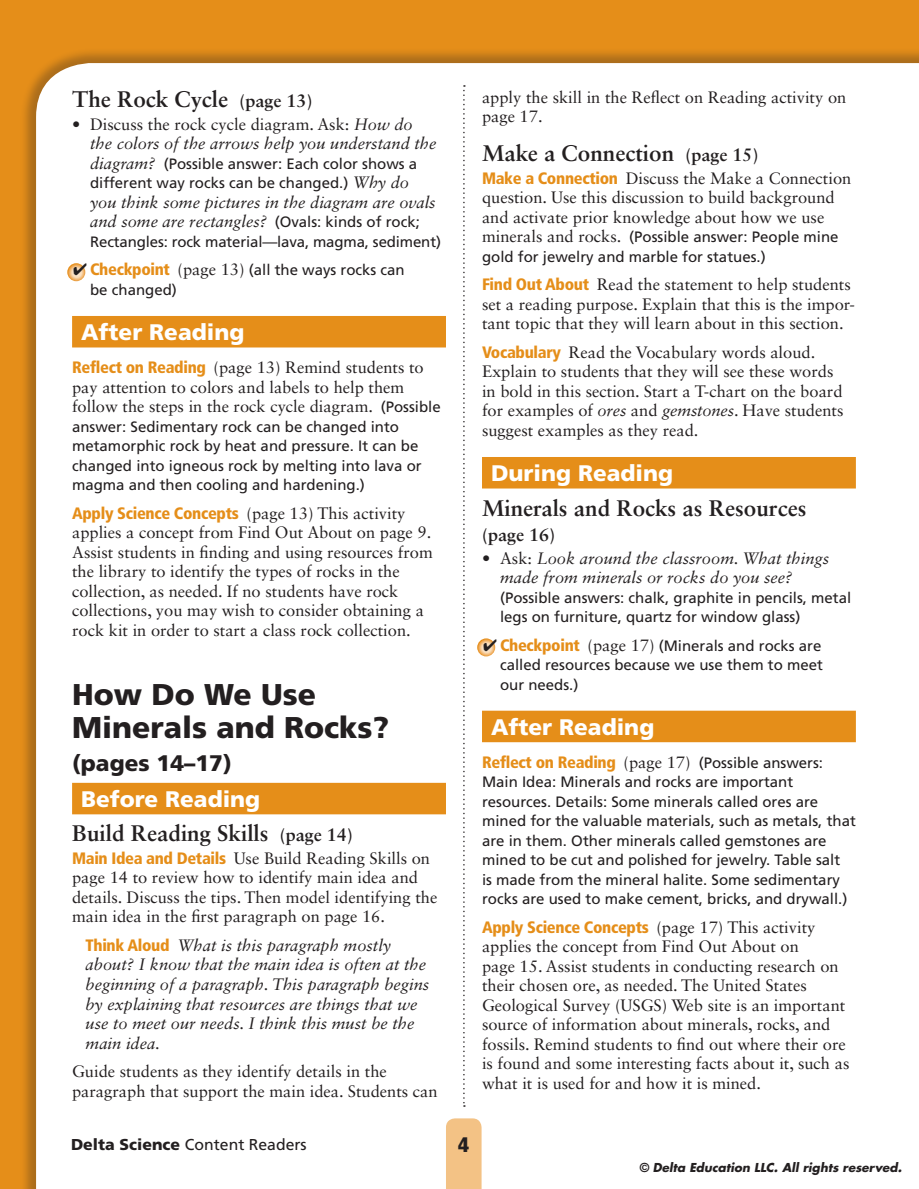
<style>
.page{position:relative;width:919px;height:1189px;background:#fff}
.page>*{position:absolute;margin:0;border:0;box-sizing:border-box;transform-origin:0 0}
.t1{font:900 30px/33px "Frutiger LT Std";color:#231f20}
.t2{font:700 22.5px "Sabon LT Std";color:#231f20}
.t3{font:900 22.5px "Frutiger LT Std";color:#fff}
.t4{font:900 22.5px "Frutiger LT Std";color:#231f20}
.t5{font:900 condensed 21px "Frutiger LT Std";color:#231f20}
.t6{font:700 18px "Sabon LT Std";color:#231f20}
.t7{font:16.5px/19.5px "Sabon LT Std";color:#231f20}
.t8{font:italic 16.5px/19.5px "Sabon LT Std";color:#231f20}
.t9{font:900 condensed 16.5px "Frutiger LT Std";letter-spacing:-.02em;color:#e58e19}
.t10{font:15.75px "Frutiger LT Std";color:#231f20}
.t11{font:15px/19.5px "Frutiger LT Std";color:#231f20}
.t12{font:italic 700 12px "Futura";color:#231f20}
.s1{font-size:18px}
.s2{font-style:normal}
.s3{font-family:"Sabon LT Std";font-style:italic;font-size:16.5px}
.s4{font-family:"Frutiger LT Std";font-style:normal;font-size:15px}
.s5{font-weight:900;font-stretch:condensed;font-size:16.5px;color:#e58e19}
.s6{font-family:"Sabon LT Std";font-size:16.5px}
.s7{font-family:"Frutiger LT Std";font-weight:900;font-stretch:condensed;color:#e58e19}
.s8{font-family:"Frutiger LT Std";font-size:15px}
.s9{font-family:"Sabon LT Std";font-weight:400;font-stretch:normal;color:#231f20}
.s10{font-family:"Frutiger LT Std";font-weight:900;font-style:normal;font-stretch:condensed;color:#e58e19}
.s11{font-style:italic}
.s12{font-weight:900}
</style>
<div class="page">
<div style="left:0;top:0;width:918px;height:1188px;background:#e58e19"></div>
<div style="left:19px;top:46px;width:899px;height:1142px;background:#231f20;opacity:.3"></div>
<div style="left:36px;top:63px;width:881px;height:1125px;background:#fff"></div>
<div style="left:446px;top:1118px;width:35px;height:70px;background:#f3c285"></div>
<hr style="left:918px;top:0;width:1px;height:1188px;background:#e58e19">
<hr style="left:918px;top:46px;width:1px;height:1142px;background:#231f20;opacity:.3">
<svg style="left:463px;top:85px;width:1px;height:1021px"></svg>
<div style="left:72px;top:316px;width:374px;height:31px;background:#e58e19"></div>
<div style="left:72px;top:782px;width:374px;height:32px;background:#e58e19"></div>
<svg style="left:67px;top:263px;width:18px;height:18px"></svg>
<div style="left:482px;top:457px;width:373px;height:31px;background:#e58e19"></div>
<div style="left:482px;top:710px;width:373px;height:32px;background:#e58e19"></div>
<svg style="left:477px;top:638px;width:18px;height:18px"></svg>
<hr style="left:917px;top:63px;width:2px;height:1125px;background:#fff">
<h2 class="t2" style="left:72px;top:85px;width:242px">The Rock Cycle <span class="s1">(page 13)</span></h2>
<p class="t8" style="left:90px;top:114px;width:348px;text-indent:-18px"><span class="s2">• Discuss the rock cycle diagram. Ask:</span> How do the colors of the arrows help you understand the</p>
<p class="t11" style="left:90px;top:154px;width:328px"><span class="s3">diagram?</span> (Possible answer: Each color shows a different way rocks can be changed.) <span class="s3">Why do</span></p>
<p class="t8" style="left:90px;top:192px;width:347px">you think some pictures in the diagram are ovals and some are rectangles? <span class="s4">(Ovals: kinds of rock;</span></p>
<p class="t11" style="left:90px;top:232px;width:352px">Rectangles: rock material—lava, magma, sediment)</p>
<p class="t11" style="left:90px;top:260px;width:316px;text-indent:-17px">✔ <span class="s5">Checkpoint</span> <span class="s6">(page 13)</span> (all the ways rocks can be changed)</p>
<h2 class="t3" style="left:81px;top:318px;width:165px">After Reading</h2>
<p class="t7" style="left:72px;top:357px;width:370px"><span class="s7">Reflect on Reading</span> (page 13) Remind students to pay attention to colors and labels to help them follow the steps in the rock cycle diagram. <span class="s8">(Possible</span></p>
<p class="t11" style="left:72px;top:416px;width:351px">answer: Sedimentary rock can be changed into metamorphic rock by heat and pressure. It can be changed into igneous rock by melting into lava or magma and then cooling and hardening.)</p>
<p class="t9" style="left:72px;top:503px;width:335px">Apply Science Concepts <span class="s9">(page 13) This activity</span></p>
<p class="t7" style="left:72px;top:522px;width:362px">applies a concept from Find Out About on page 9.<br>Assist students in finding and using resources from the library to identify the types of rocks in the collection, as needed. If no students have rock collections, you may wish to consider obtaining a rock kit in order to start a class rock collection.</p>
<h1 class="t1" style="left:72px;top:677px;width:318px">How Do We Use<br>Minerals and Rocks?</h1>
<h2 class="t4" style="left:72px;top:749px;width:161px">(pages 14–17)</h2>
<h2 class="t3" style="left:81px;top:785px;width:181px">Before Reading</h2>
<h2 class="t2" style="left:72px;top:819px;width:282px">Build Reading Skills <span class="s1">(page 14)</span></h2>
<p class="t7" style="left:72px;top:848px;width:366px"><span class="s7">Main Idea and Details</span> Use Build Reading Skills on page 14 to review how to identify main idea and details. Discuss the tips. Then model identifying the main idea in the first paragraph on page 16.</p>
<p class="t8" style="left:86px;top:935px;width:345px"><span class="s10">Think Aloud</span> What is this paragraph mostly about? I know that the main idea is often at the beginning of a paragraph. This paragraph begins by explaining that resources are things that we use to meet our needs. I think this must be the main idea.</p>
<p class="t7" style="left:72px;top:1061px;width:367px">Guide students as they identify details in the paragraph that support the main idea. Students can</p>
<p class="t7" style="left:482px;top:87px;width:365px">apply the skill in the Reflect on Reading activity on page 17.</p>
<h2 class="t2" style="left:482px;top:139px;width:278px">Make a Connection <span class="s1">(page 15)</span></h2>
<p class="t7" style="left:482px;top:168px;width:371px"><span class="s7">Make a Connection</span> Discuss the Make a Connection question. Use this discussion to build background and activate prior knowledge about how we use</p>
<p class="t11" style="left:482px;top:227px;width:358px"><span class="s6">minerals and rocks.</span> (Possible answer: People mine gold for jewelry and marble for statues.)</p>
<p class="t7" style="left:482px;top:274px;width:374px"><span class="s7">Find Out About</span> Read the statement to help students set a reading purpose. Explain that this is the impor&shy;tant topic that they will learn about in this section.</p>
<p class="t7" style="left:482px;top:342px;width:363px"><span class="s7">Vocabulary</span> Read the Vocabulary words aloud.<br>Explain to students that they will see these words in bold in this section. Start a T-chart on the board for examples of <span class="s11">ores</span> and <span class="s11">gemstones</span>. Have students suggest examples as they read.</p>
<h2 class="t3" style="left:491px;top:459px;width:184px">During Reading</h2>
<h2 class="t2" style="left:482px;top:493px;width:326px">Minerals and Rocks as Resources</h2>
<p class="t6" style="left:482px;top:523px;width:75px">(page 16)</p>
<p class="t8" style="left:500px;top:548px;width:330px;text-indent:-18px"><span class="s2">• Ask:</span> Look around the classroom. What things made from minerals or rocks do you see?</p>
<p class="t11" style="left:500px;top:587px;width:352px">(Possible answers: chalk, graphite in pencils, metal legs on furniture, quartz for window glass)</p>
<p class="t11" style="left:500px;top:635px;width:324px;text-align:justify;text-indent:-17px">✔ <span class="s5">Checkpoint</span> <span class="s6">(page 17)</span> (Minerals and rocks are called resources because we use them to meet our needs.)</p>
<h2 class="t3" style="left:491px;top:713px;width:165px">After Reading</h2>
<p class="t11" style="left:482px;top:752px;width:375px"><span class="s5">Reflect on Reading</span> <span class="s6">(page 17)</span> (Possible answers:<br>Main Idea: Minerals and rocks are important resources. Details: Some minerals called ores are mined for the valuable materials, such as metals, that are in them. Other minerals called gemstones are mined to be cut and polished for jewelry. Table salt<br>is made from the mineral halite. Some sedimentary rocks are used to make cement, bricks, and drywall.)</p>
<p class="t9" style="left:482px;top:916px;width:335px">Apply Science Concepts <span class="s9">(page 17) This activity</span></p>
<p class="t7" style="left:482px;top:936px;width:369px">applies the concept from Find Out About on<br>page 15. Assist students in conducting research on their chosen ore, as needed. The United States Geological Survey (USGS) Web site is an important source of information about minerals, rocks, and fossils. Remind students to find out where their ore is found and some interesting facts about it, such as what it is used for and how it is mined.</p>
<p class="t10" style="left:71px;top:1135px;width:237px"><span class="s12">Delta Science</span> Content Readers</p>
<p class="t5" style="left:458px;top:1131px;width:12px">4</p>
<p class="t12" style="left:639px;top:1158px;width:263px"><span class="s2">©</span> Delta Education LLC. All rights reserved.</p>
</div>
